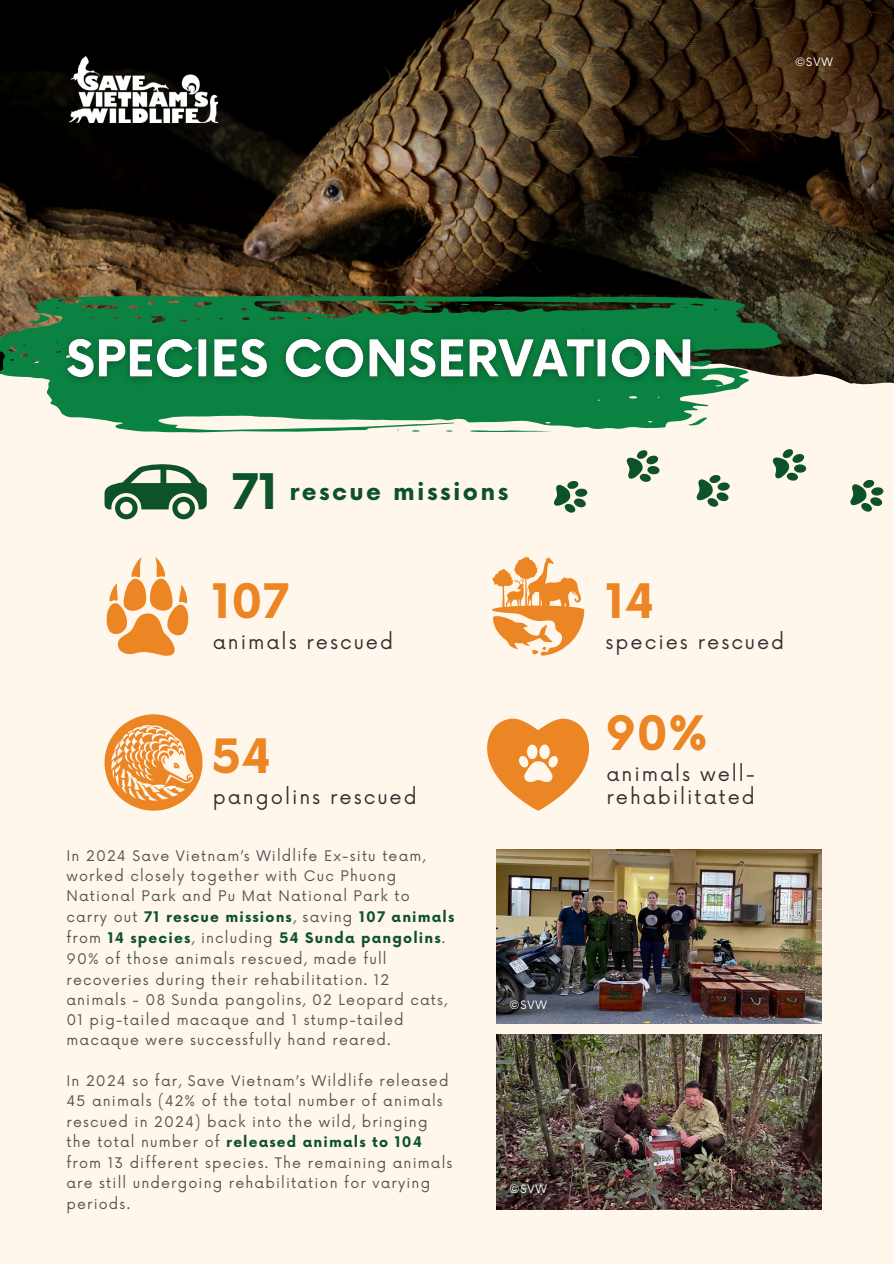
<style>
.page{position:relative;width:894px;height:1264px;background:#fff}
.page>*{position:absolute;margin:0;border:0;box-sizing:border-box;transform-origin:0 0}
.t1{font:700 46.2px "Now";color:#ec8523}
.t2{font:700 24px "Now";letter-spacing:.1em;color:#0e522a}
.t3{font:19.5px/22.5px "Now";letter-spacing:.1em;color:#323232}
.t4{font:14.25px/20.5px "Now";letter-spacing:.08em;color:#545454}
.t5{font:11.25px "Now";letter-spacing:.08em;color:#fff}
.s1{font-size:47.7px}
.s2{font-weight:700;color:#0e522a}
</style>
<div class="page">
<div style="left:0;top:0;width:893px;height:1263px;background:#fff7ec"></div>
<img style="left:497px;top:849px;width:324px;height:174px">
<img style="left:497px;top:1034px;width:324px;height:175px">
<img style="left:0;top:0;width:893px;height:385px">
<svg style="left:0;top:296px;width:782px;height:136px;fill:#0a8342"></svg>
<svg style="left:470px;top:430px;width:83px;height:2px"></svg>
<svg style="left:29px;top:315px;width:21px;height:9px"></svg>
<svg style="left:688px;top:417px;width:19px;height:8px"></svg>
<svg style="left:703px;top:352px;width:7px;height:4px"></svg>
<svg style="left:445px;top:430px;width:7px;height:2px"></svg>
<svg style="left:261px;top:303px;width:36px;height:3px"></svg>
<svg style="left:522px;top:304px;width:55px;height:2px"></svg>
<svg style="left:629px;top:304px;width:10px;height:5px"></svg>
<svg style="left:313px;top:308px;width:8px;height:2px"></svg>
<svg style="left:652px;top:304px;width:7px;height:2px"></svg>
<img style="left:69px;top:56px;width:149px;height:67px">
<svg style="left:104px;top:464px;width:103px;height:55px"></svg>
<svg style="left:850px;top:479px;width:33px;height:33px"></svg>
<svg style="left:626px;top:450px;width:33px;height:32px"></svg>
<svg style="left:554px;top:481px;width:33px;height:32px"></svg>
<svg style="left:772px;top:449px;width:34px;height:32px"></svg>
<svg style="left:696px;top:475px;width:33px;height:32px"></svg>
<img style="left:54px;top:327px;width:649px;height:66px">
<svg style="left:106px;top:557px;width:83px;height:98px"></svg>
<svg style="left:492px;top:557px;width:92px;height:98px"></svg>
<svg style="left:104px;top:714px;width:98px;height:96px"></svg>
<svg style="left:487px;top:718px;width:103px;height:92px"></svg>
<p class="t5" style="left:795px;top:53px;width:39px">©SVW</p>
<h2 class="t2" style="left:231px;top:474px;width:278px"><span class="s1">71</span> rescue missions</h2>
<h1 class="t1" style="left:212px;top:566px;width:79px">107</h1>
<h3 class="t3" style="left:213px;top:629px;width:182px">animals rescued</h3>
<h1 class="t1" style="left:212px;top:721px;width:61px">54</h1>
<h3 class="t3" style="left:213px;top:784px;width:205px">pangolins rescued</h3>
<p class="t4" style="left:66px;top:844px;width:389px">In 2024 Save Vietnam’s Wildlife Ex-situ team, worked closely together with Cuc Phuong National Park and Pu Mat National Park to<br>carry out <span class="s2">71 rescue missions</span>, saving <span class="s2">107 animals </span>from <span class="s2">14 species</span>, including <span class="s2">54 Sunda pangolins</span>.<br>90% of those animals rescued, made full recoveries during their rehabilitation. 12<br>animals - 08 Sunda pangolins, 02 Leopard cats, 01 pig-tailed macaque and 1 stump-tailed macaque were successfully hand reared.</p>
<p class="t4" style="left:66px;top:1069px;width:387px">In 2024 so far, Save Vietnam’s Wildlife released 45 animals (42% of the total number of animals rescued in 2024) back into the wild, bringing the total number of <span class="s2">released animals to 104 </span>from 13 different species. The remaining animals are still undergoing rehabilitation for varying periods.</p>
<p class="t5" style="left:509px;top:995px;width:39px">©SVW</p>
<p class="t5" style="left:509px;top:1179px;width:39px">©SVW</p>
<h1 class="t1" style="left:605px;top:566px;width:50px">14</h1>
<h3 class="t3" style="left:605px;top:629px;width:180px">species rescued</h3>
<h1 class="t1" style="left:605px;top:699px;width:104px">90%</h1>
<h3 class="t3" style="left:606px;top:761px;width:150px">animals well&shy;rehabilitated</h3>
</div>
